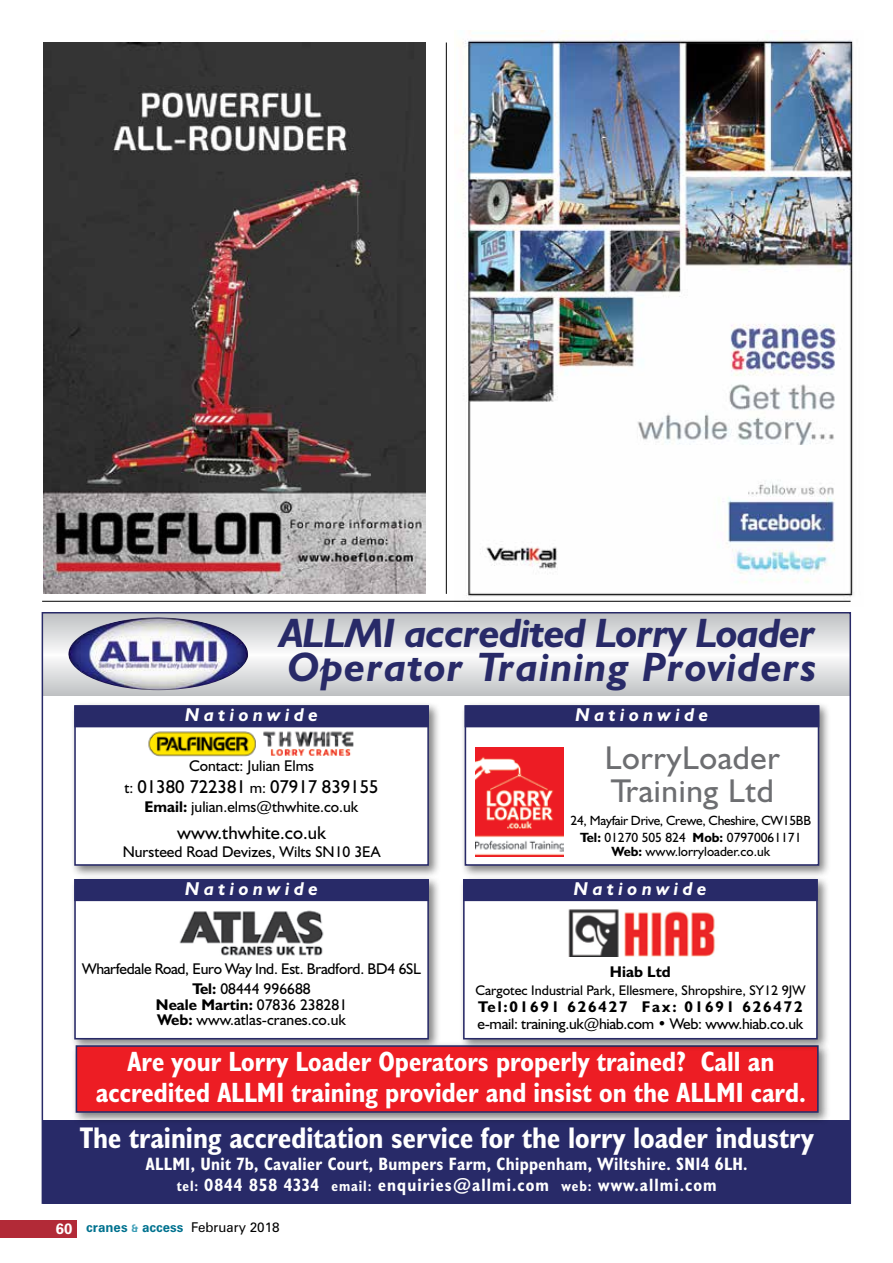
<style>
.page{position:relative;width:893px;height:1263px;background:#fff}
.page>*{position:absolute;margin:0;border:0;box-sizing:border-box;transform-origin:0 0}
.t1{font:italic 700 41.25px/34.2px "Humanist 521 BT";letter-spacing:-.02em;color:#282a68}
.t2{font:33.15px/32.1px "Humanist 521 BT";letter-spacing:.02em;color:#6d6e71}
.t3{font:700 condensed 30px "Humanist 521 BT";color:#fff}
.t4{font:700 condensed 28.05px/30.5px "Humanist 521 BT";color:#fff;text-align:center}
.t5{font:18.75px "Humanist 521 BT";color:#000}
.t6{font:italic 700 18.75px "Humanist 521 BT";letter-spacing:.24em;color:#fff}
.t7{font:700 condensed 18px/21.6px "Humanist 521 BT";letter-spacing:.02em;color:#fff;text-align:center}
.t8{font:15.6px/15.6px "Humanist 521 BT";color:#000}
.t9{font:15.6px/20px "Humanist 521 BT";letter-spacing:-.02em;color:#000;text-align:center}
.t10{font:700 15.6px "Humanist 521 BT";letter-spacing:.12em;color:#000}
.t11{font:13.95px "Humanist 521 BT";color:#000}
.t12{font:13.5px/17.2px "Humanist 521 BT";letter-spacing:-.02em;color:#000;text-align:center}
.t13{font:700 13.5px "Zurich BT";color:#00728f}
.t14{font:13.5px "Humanist 521 BT";color:#000}
.s1{font-size:15.6px}
.s2{font-weight:700}
.s3{font-size:15px}
.s4{font-size:15px;color:#fff}
.s5{font-size:10.5px;color:#3c9db6}
.s6{font-weight:400;color:#000}
</style>
<div class="page">
<img style="left:455px;top:31px;width:399px;height:570px">
<div style="left:0;top:1220px;width:77px;height:17px;background:#b22a37"></div>
<svg style="left:45px;top:615px;width:803px;height:81px"></svg>
<div style="left:43px;top:1120px;width:807px;height:84px;background:#282a68"></div>
<img style="left:67px;top:617px;width:183px;height:73px">
<div style="left:70px;top:875px;width:371px;height:177px;background:#000;opacity:.5"></div>
<div style="left:74px;top:879px;width:355px;height:160px;background:#fff;border:2px solid #282a68"></div>
<div style="left:72px;top:1041px;width:759px;height:84px;background:#000;opacity:.5"></div>
<div style="left:76px;top:1045px;width:743px;height:68px;background:#ed1d24;border:2px solid #282a68"></div>
<div style="left:459px;top:875px;width:371px;height:177px;background:#000;opacity:.5"></div>
<div style="left:463px;top:879px;width:355px;height:160px;background:#fff;border:2px solid #282a68"></div>
<div style="left:75px;top:880px;width:353px;height:20px;background:#282a68"></div>
<div style="left:74px;top:879px;width:355px;height:22px;border:2px solid #282a68"></div>
<div style="left:464px;top:880px;width:353px;height:20px;background:#282a68"></div>
<div style="left:463px;top:879px;width:355px;height:22px;border:2px solid #282a68"></div>
<div style="left:70px;top:701px;width:371px;height:177px;background:#000;opacity:.5"></div>
<div style="left:74px;top:705px;width:355px;height:161px;background:#fff;border:2px solid #282a68"></div>
<div style="left:75px;top:706px;width:353px;height:20px;background:#282a68"></div>
<div style="left:74px;top:705px;width:355px;height:22px;border:2px solid #282a68"></div>
<img style="left:148px;top:731px;width:206px;height:25px">
<div style="left:461px;top:701px;width:371px;height:177px;background:#000;opacity:.5"></div>
<div style="left:465px;top:705px;width:354px;height:161px;background:#fff;border:2px solid #282a68"></div>
<div style="left:465px;top:706px;width:353px;height:20px;background:#282a68"></div>
<div style="left:465px;top:705px;width:354px;height:22px;border:2px solid #282a68"></div>
<img style="left:179px;top:910px;width:145px;height:46px">
<img style="left:475px;top:747px;width:89px;height:110px">
<img style="left:568px;top:909px;width:147px;height:48px">
<hr style="left:42px;top:601px;width:809px;height:1px;background:#000">
<hr style="left:446px;top:43px;width:1px;height:551px;background:#000">
<img style="left:43px;top:43px;width:383px;height:551px">
<h1 class="t1" style="left:279px;top:615px;width:538px">ALLMI accredited Lorry Loader<br>Operator Training Providers</h1>
<p class="t6" style="left:185px;top:703px;width:134px">Nationwide</p>
<p class="t6" style="left:575px;top:703px;width:134px">Nationwide</p>
<p class="t8" style="left:189px;top:757px;width:127px">Contact: Julian Elms</p>
<p class="t5" style="left:125px;top:775px;width:255px"><span class="s1">t:</span> 01380 722381 <span class="s1">m:</span> 07917 839155</p>
<p class="t8" style="left:145px;top:798px;width:215px"><span class="s2">Email:</span> julian.elms@thwhite.co.uk</p>
<p class="t5" style="left:177px;top:821px;width:151px">www.thwhite.co.uk</p>
<p class="t8" style="left:123px;top:844px;width:259px">Nursteed Road Devizes, Wilts SN10 3EA</p>
<h2 class="t2" style="left:605px;top:741px;width:177px">LorryLoader<br>Training Ltd</h2>
<p class="t12" style="left:571px;top:811px;width:242px">24, Mayfair Drive, Crewe, Cheshire, CW15BB<br><span class="s2">Tel:</span> 01270 505 824 <span class="s2">Mob:</span> 07970061171</p>
<p class="t14" style="left:611px;top:843px;width:160px"><span class="s2">Web:</span> www.lorryloader.co.uk</p>
<p class="t6" style="left:185px;top:877px;width:134px">Nationwide</p>
<p class="t6" style="left:574px;top:877px;width:134px">Nationwide</p>
<p class="t9" style="left:82px;top:958px;width:340px">Wharfedale Road, Euro Way Ind. Est. Bradford. BD4 6SL<br><span class="s2">Tel:</span> 08444 996688</p>
<p class="t8" style="left:156px;top:996px;width:193px"><span class="s2">Neale Martin:</span> 07836 238281<br><span class="s2">Web:</span> www.atlas-cranes.co.uk</p>
<p class="t10" style="left:610px;top:962px;width:62px">Hiab Ltd</p>
<p class="t11" style="left:475px;top:981px;width:331px">Cargotec Industrial Park, Ellesmere, Shropshire, SY12 9JW</p>
<p class="t10" style="left:478px;top:997px;width:326px">Tel:01691 626427 Fax: 01691 626472</p>
<p class="t9" style="left:477px;top:1013px;width:327px">e-mail: training.uk@hiab.com • Web: www.hiab.co.uk</p>
<h3 class="t4" style="left:96px;top:1046px;width:712px">Are your Lorry Loader Operators properly trained? Call an accredited ALLMI training provider and insist on the ALLMI card.</h3>
<h3 class="t3" style="left:80px;top:1119px;width:735px">The training accreditation service for the lorry loader industry</h3>
<p class="t7" style="left:146px;top:1152px;width:603px">ALLMI, Unit 7b, Cavalier Court, Bumpers Farm, Chippenham, Wiltshire. SN14 6LH. <span class="s3">tel:</span> 0844 858 4334 <span class="s3">email:</span> enquiries@allmi.com <span class="s3">web:</span> www.allmi.com</p>
<p class="t13" style="left:56px;top:1219px;width:225px"><span class="s4">60</span> cranes <span class="s5">&amp;</span> access <span class="s6">February 2018</span></p>
</div>
